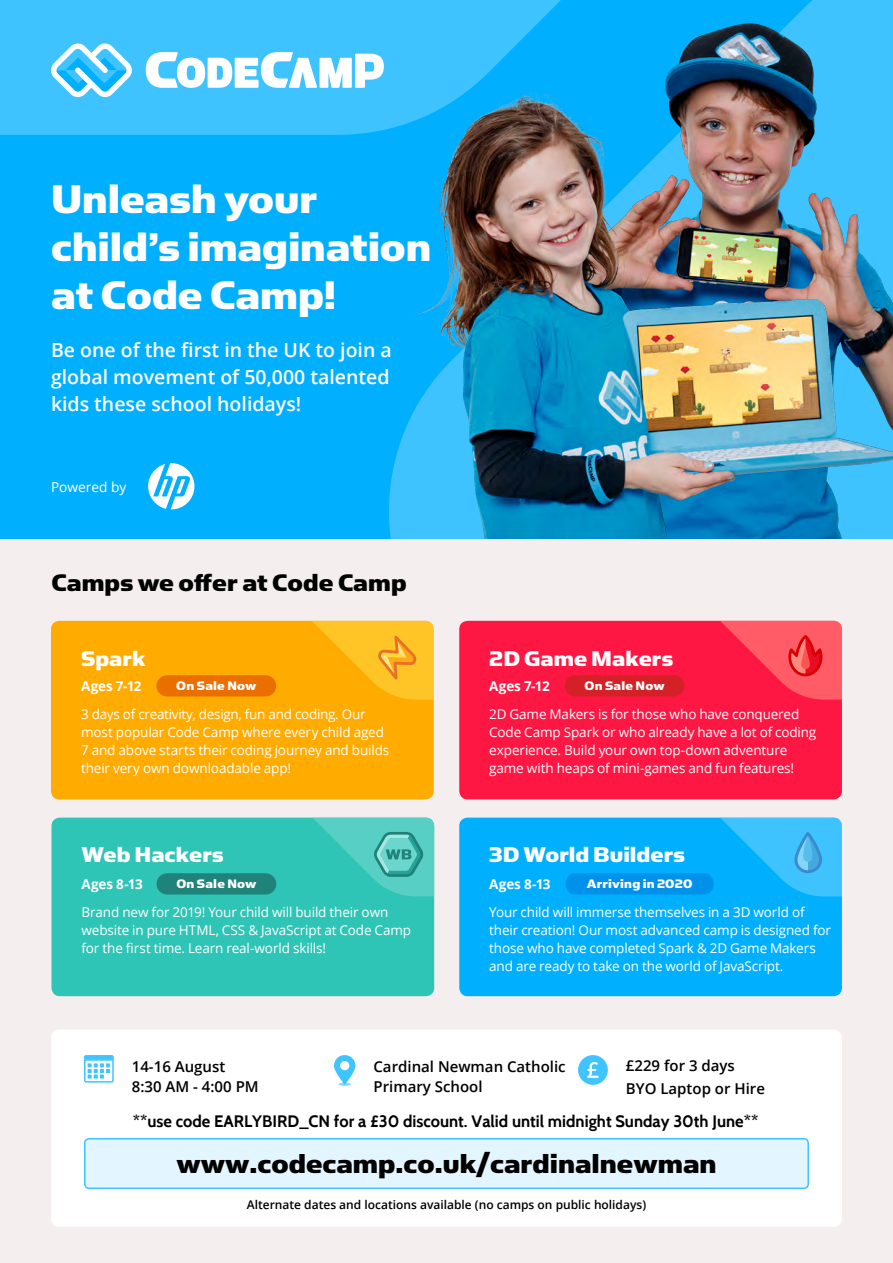
<style>
.page{position:relative;width:893px;height:1263px;background:#fff}
.page>*{position:absolute;margin:0;border:0;box-sizing:border-box;transform-origin:0 0}
.t1{font:45px/48px "Simian Text Chimpanzee";color:#fff}
.t2{font:30px "Simian Text Chimpanzee";color:#000}
.t3{font:27px "Simian Text Chimpanzee";color:#000}
.t4{font:24px "Simian Text Chimpanzee";color:#fff}
.t5{font:600 19.5px/27px "Open Sans";color:#fff;text-align:justify}
.t6{font:700 16.5px "Cabin";color:#000}
.t7{font:600 15px/20px "Open Sans";color:#000}
.t8{font:13.8px "Simian Text Chimpanzee";letter-spacing:.015em;color:#fff}
.t9{font:13.65px "Open Sans";color:#fff}
.t10{font:13.5px/18px "Open Sans";letter-spacing:-.01em;color:#fff}
.t11{font:700 13.5px "Open Sans";letter-spacing:-.005em;color:#fff}
.t12{font:600 12px "Open Sans";color:#000}
</style>
<div class="page">
<div style="left:0;top:0;width:893px;height:540px;background:#00b0ff"></div>
<div style="left:0;top:0;width:283px;height:135px;background:#3fc3ff"></div>
<svg style="left:146px;top:52px;width:137px;height:36px;background:#b5e8ff"></svg>
<svg style="left:50px;top:44px;width:82px;height:53px"></svg>
<svg style="left:148px;top:463px;width:46px;height:46px"></svg>
<img style="left:283px;top:0;width:610px;height:61px">
<img style="left:257px;top:61px;width:636px;height:479px">
<div style="left:0;top:540px;width:893px;height:723px;background:#f4eeee"></div>
<div style="left:51px;top:1029px;width:791px;height:198px;background:#fff;border-radius:9px"></div>
<svg style="left:334px;top:1055px;width:21px;height:30px"></svg>
<svg style="left:84px;top:1055px;width:30px;height:28px"></svg>
<div style="left:85px;top:1139px;width:723px;height:49px;background:#e3f5ff;border-radius:4px"></div>
<div style="left:84px;top:1138px;width:725px;height:51px;border:2px solid #40c4ff;border-radius:4px"></div>
<div style="left:578px;top:1055px;width:30px;height:30px;background:#40c4ff;border-radius:50%"></div>
<svg style="left:587px;top:1062px;width:11px;height:16px"></svg>
<div style="left:459px;top:818px;width:383px;height:178px;background:#00b0ff;border-radius:9px"></div>
<svg style="left:721px;top:818px;width:121px;height:78px"></svg>
<div style="left:52px;top:818px;width:382px;height:178px;background:#2ec4b6;border-radius:9px"></div>
<div style="left:459px;top:621px;width:383px;height:178px;background:#ff1744;border-radius:9px"></div>
<div style="left:51px;top:621px;width:383px;height:178px;background:#ffab00;border-radius:9px"></div>
<svg style="left:720px;top:621px;width:122px;height:79px"></svg>
<div style="left:566px;top:873px;width:148px;height:21px;background:#0091ea"></div>
<svg style="left:312px;top:621px;width:122px;height:79px"></svg>
<svg style="left:313px;top:818px;width:121px;height:78px"></svg>
<div style="left:156px;top:675px;width:120px;height:21px;background:#ea6f00;border-radius:11px"></div>
<div style="left:565px;top:675px;width:119px;height:21px;background:#d42027;border-radius:11px"></div>
<div style="left:157px;top:873px;width:119px;height:21px;background:#208379;border-radius:11px"></div>
<h1 class="t1" style="left:51px;top:174px;width:382px">Unleash your child’s imagination at Code Camp!</h1>
<h3 class="t5" style="left:51px;top:336px;width:342px">Be one of the first in the UK to join a global movement of 50,000 talented kids these school holidays!</h3>
<p class="t9" style="left:51px;top:477px;width:77px">Powered by</p>
<h3 class="t3" style="left:52px;top:567px;width:357px">Camps we offer at Code Camp</h3>
<h3 class="t4" style="left:81px;top:644px;width:66px">Spark</h3>
<h3 class="t4" style="left:489px;top:644px;width:185px">2D Game Makers</h3>
<p class="t10" style="left:489px;top:705px;width:329px">2D Game Makers is for those who have conquered Code Camp Spark or who already have a lot of coding experience. Build your own top-down adventure game with heaps of mini-games and fun features!</p>
<p class="t11" style="left:81px;top:676px;width:62px">Ages 7-12</p>
<p class="t11" style="left:489px;top:676px;width:62px">Ages 7-12</p>
<p class="t8" style="left:176px;top:678px;width:82px">On Sale Now</p>
<p class="t8" style="left:584px;top:678px;width:82px">On Sale Now</p>
<p class="t10" style="left:81px;top:705px;width:310px">3 days of creativity, design, fun and coding. Our most popular Code Camp where every child aged 7 and above starts their coding journey and builds their very own downloadable app!</p>
<h3 class="t4" style="left:82px;top:841px;width:144px">Web Hackers</h3>
<h3 class="t4" style="left:489px;top:841px;width:197px">3D World Builders</h3>
<p class="t11" style="left:82px;top:875px;width:63px">Ages 8-13</p>
<p class="t8" style="left:176px;top:876px;width:82px">On Sale Now</p>
<p class="t11" style="left:489px;top:875px;width:63px">Ages 8-13</p>
<p class="t8" style="left:587px;top:876px;width:107px">Arriving in 2020</p>
<p class="t10" style="left:82px;top:903px;width:331px">Brand new for 2019! Your child will build their own website in pure HTML, CSS &amp; JavaScript at Code Camp for the first time. Learn real-world skills!</p>
<p class="t10" style="left:489px;top:903px;width:343px">Your child will immerse themselves in a 3D world of their creation! Our most advanced camp is designed for those who have completed Spark &amp; 2D Game Makers and are ready to take on the world of JavaScript.</p>
<p class="t7" style="left:132px;top:1056px;width:128px">14-16 August<br>8:30 AM - 4:00 PM</p>
<p class="t7" style="left:373px;top:1056px;width:194px">Cardinal Newman Catholic<br>Primary School</p>
<p class="t7" style="left:626px;top:1054px;width:141px;line-height:23.1px">£229 for 3 days<br>BYO Laptop or Hire</p>
<p class="t6" style="left:133px;top:1111px;width:627px">**use code EARLYBIRD_CN for a £30 discount. Valid until midnight Sunday 30th June**</p>
<h2 class="t2" style="left:176px;top:1150px;width:541px">www.codecamp.co.uk/cardinalnewman</h2>
<p class="t12" style="left:247px;top:1196px;width:401px">Alternate dates and locations available (no camps on public holidays)</p>
</div>
